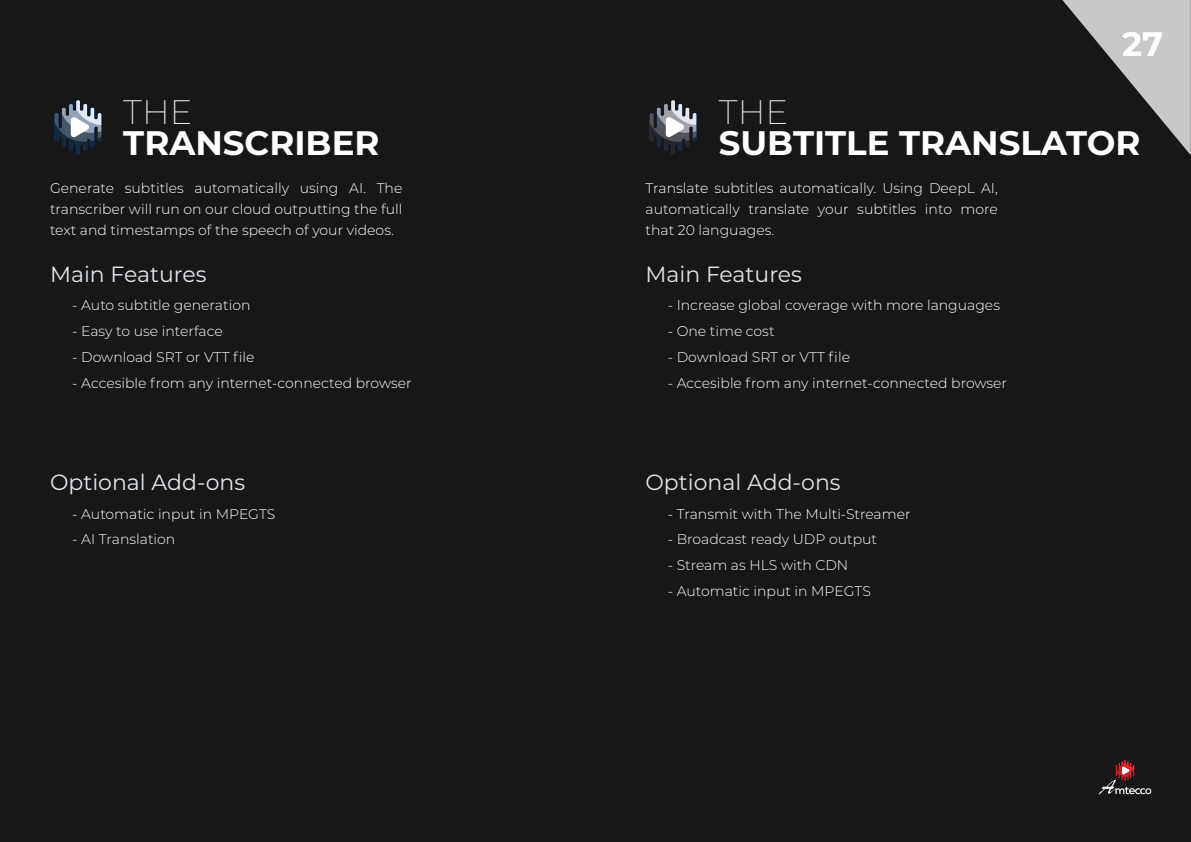
<style>
.page{position:relative;width:1191px;height:842px;background:#fff}
.page>*{position:absolute;margin:0;border:0;box-sizing:border-box;transform-origin:0 0}
.Title_Black{font:700 34px "Montserrat";color:#fff}
.Title_Red{font:200 34px "Montserrat";color:#e2e8ef}
.Title_Red-2{font:200 34px "Montserrat";color:#e4e4e7}
.Title_2{font:22px "Montserrat";color:#e2e8ef}
.Title_2-2{font:22px "Montserrat";color:#e4e4e7}
.Sub-Heading_Grey{font:300 14px/20.8px "Montserrat";color:#fff;text-align:justify}
</style>
<div class="page">
<div style="left:595px;top:0;width:596px;height:842px;background:#171717"></div>
<div style="left:0;top:0;width:595px;height:842px;background:#171717"></div>
<img style="left:1098px;top:760px;width:54px;height:35px">
<img style="left:54px;top:100px;width:48px;height:55px">
<img style="left:649px;top:100px;width:48px;height:55px">
<svg style="left:1062px;top:0;width:128px;height:154px"></svg>
<p class="Title_Red" style="left:123px;top:90px;width:71px">THE</p>
<p class="Title_Black" style="left:123px;top:119px;width:258px">TRANSCRIBER</p>
<p class="Sub-Heading_Grey" style="left:50px;top:177px;width:354px">Generate subtitles automatically using AI. The transcriber will run on our cloud outputting the full text and timestamps of the speech of your videos.</p>
<p class="Title_2" style="left:50px;top:259px;width:158px">Main Features</p>
<p class="Sub-Heading_Grey" style="left:72px;top:295px;width:180px">- Auto subtitle generation</p>
<p class="Sub-Heading_Grey" style="left:72px;top:320px;width:152px">- Easy to use interface</p>
<p class="Sub-Heading_Grey" style="left:72px;top:346px;width:184px">- Download SRT or VTT file</p>
<p class="Sub-Heading_Grey" style="left:72px;top:372px;width:341px">- Accesible from any internet-connected browser</p>
<p class="Title_2" style="left:50px;top:467px;width:197px">Optional Add-ons</p>
<p class="Sub-Heading_Grey" style="left:72px;top:503px;width:205px">- Automatic input in MPEGTS</p>
<p class="Sub-Heading_Grey" style="left:72px;top:529px;width:105px">- AI Translation</p>
<h1 class="Title_Black" style="left:1122px;top:19px;width:43px">27</h1>
<p class="Title_Red-2" style="left:719px;top:90px;width:71px">THE</p>
<p class="Title_Black" style="left:719px;top:119px;width:423px">SUBTITLE TRANSLATOR</p>
<p class="Sub-Heading_Grey" style="left:645px;top:177px;width:354px">Translate subtitles automatically. Using DeepL AI, automatically translate your subtitles into more that 20 languages.</p>
<p class="Title_2-2" style="left:645px;top:259px;width:158px">Main Features</p>
<p class="Sub-Heading_Grey" style="left:668px;top:295px;width:334px">- Increase global coverage with more languages</p>
<p class="Sub-Heading_Grey" style="left:668px;top:320px;width:108px">- One time cost</p>
<p class="Sub-Heading_Grey" style="left:668px;top:346px;width:184px">- Download SRT or VTT file</p>
<p class="Sub-Heading_Grey" style="left:668px;top:372px;width:341px">- Accesible from any internet-connected browser</p>
<p class="Title_2-2" style="left:645px;top:467px;width:197px">Optional Add-ons</p>
<p class="Sub-Heading_Grey" style="left:668px;top:503px;width:244px">- Transmit with The Multi-Streamer</p>
<p class="Sub-Heading_Grey" style="left:668px;top:529px;width:211px">- Broadcast ready UDP output</p>
<p class="Sub-Heading_Grey" style="left:668px;top:554px;width:182px">- Stream as HLS with CDN</p>
<p class="Sub-Heading_Grey" style="left:668px;top:580px;width:205px">- Automatic input in MPEGTS</p>
</div>
